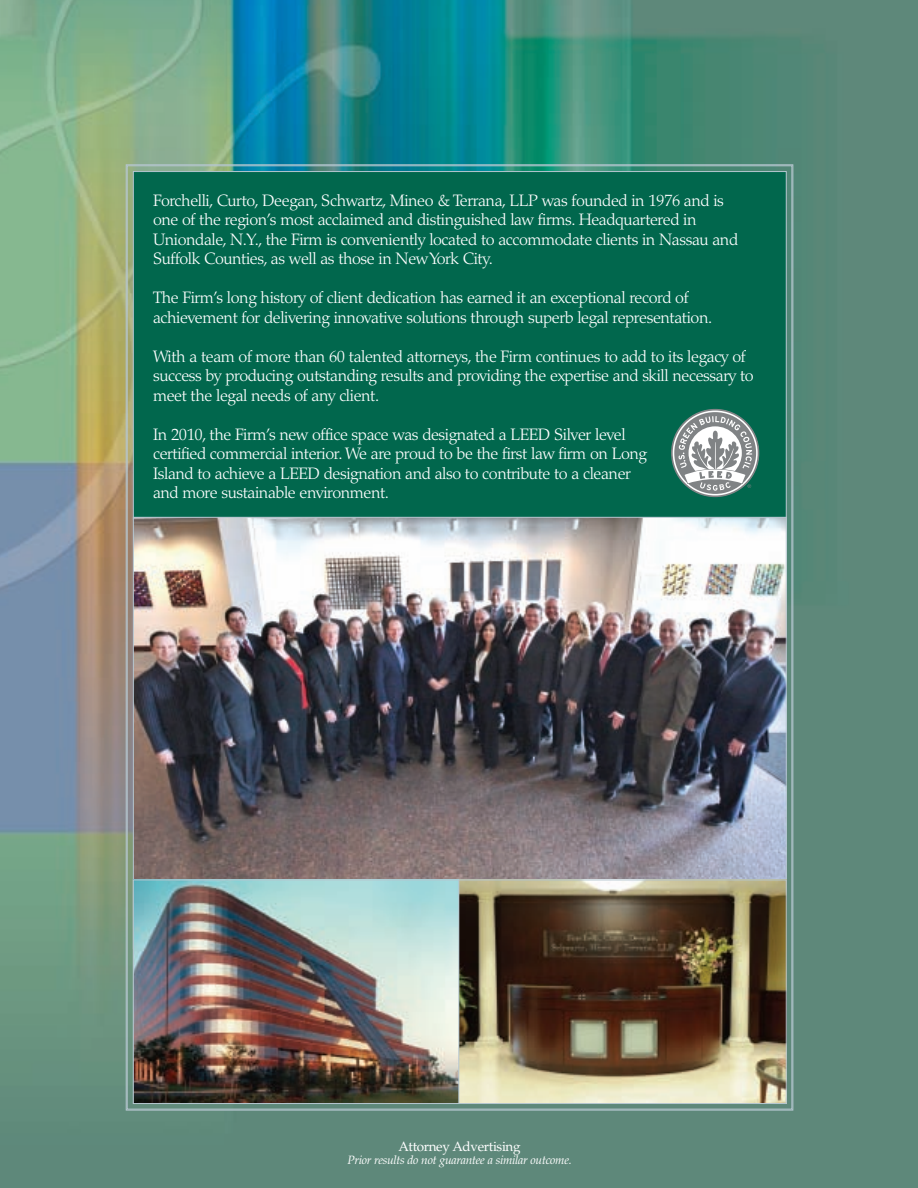
<style>
.page{position:relative;width:918px;height:1188px;background:#fff}
.page>*{position:absolute;margin:0;border:0;box-sizing:border-box;transform-origin:0 0}
.t1{font:300 16.5px/19.5px "Palatino";letter-spacing:-.025em;color:#fff}
.t2{font:13.5px "Palatino";letter-spacing:-.025em;color:#fff}
.t3{font:italic 12px "Palatino";letter-spacing:-.025em;color:#fff}
</style>
<div class="page">
<img style="left:0;top:0;width:918px;height:1188px">
<div style="left:133px;top:172px;width:653px;height:348px;background:#01674d"></div>
<img style="left:135px;top:519px;width:649px;height:361px">
<img style="left:459px;top:882px;width:325px;height:220px">
<img style="left:135px;top:882px;width:322px;height:220px">
<div style="left:133px;top:880px;width:326px;height:224px;border:1px solid #b5c6cf"></div>
<svg style="left:671px;top:409px;width:88px;height:88px"></svg>
<p class="t1" style="left:153px;top:192px;width:587px">Forchelli, Curto, Deegan, Schwartz, Mineo &amp; Terrana, LLP was founded in 1976 and is one of the region’s most acclaimed and distinguished law firms. Headquartered in Uniondale, N.Y., the Firm is conveniently located to accommodate clients in Nassau and Suffolk Counties, as well as those in New York City.</p>
<p class="t1" style="left:153px;top:290px;width:561px">The Firm’s long history of client dedication has earned it an exceptional record of achievement for delivering innovative solutions through superb legal representation.</p>
<p class="t1" style="left:153px;top:348px;width:602px">With a team of more than 60 talented attorneys, the Firm continues to add to its legacy of success by producing outstanding results and providing the expertise and skill necessary to meet the legal needs of any client.</p>
<p class="t1" style="left:153px;top:426px;width:496px">In 2010, the Firm’s new office space was designated a LEED Silver level certified commercial interior. We are proud to be the first law firm on Long Island to achieve a LEED designation and also to contribute to a cleaner and more sustainable environment.</p>
<p class="t2" style="left:398px;top:1141px;width:124px">Attorney Advertising</p>
<p class="t3" style="left:347px;top:1155px;width:226px">Prior results do not guarantee a similar outcome.</p>
</div>
